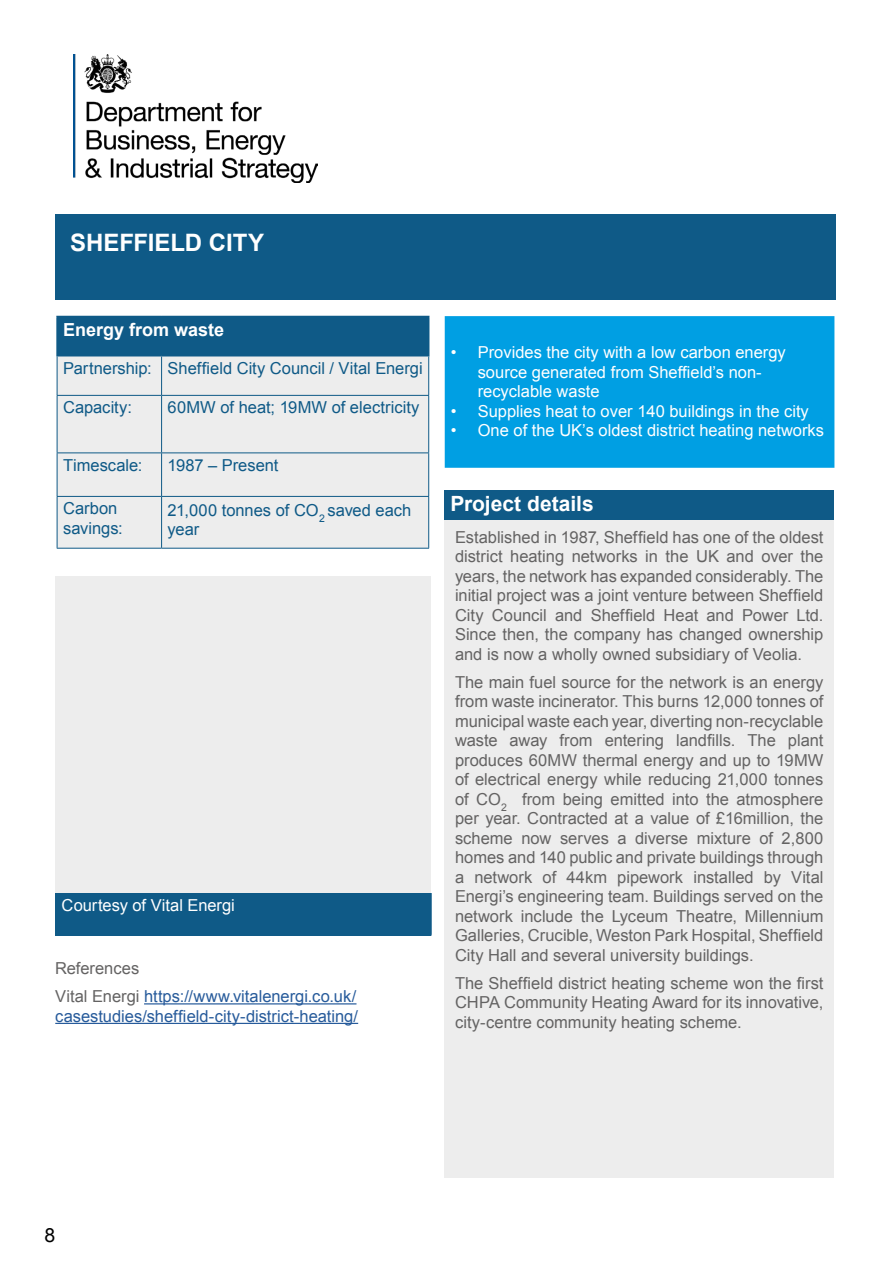
<style>
.page{position:relative;width:893px;height:1263px;background:#fff}
.page>*{position:absolute;margin:0;border:0;box-sizing:border-box;transform-origin:0 0}
.t1{font:700 24px "Arial";letter-spacing:-.005em;color:#fff}
.t2{font:700 21px "Arial";color:#fff}
.t3{font:19.5px "Arial";color:#000}
.t4{font:700 18px "Arial";color:#fff}
.t5{font:16.5px/19.5px "Arial";color:#646363;text-align:justify}
.t6{font:16.5px/19.5px "Arial";color:#fff}
.t7{font:16.5px/19.5px "Arial";color:#0f5a87}
.t8{font:16.5px/28px "Arial";color:#275b9b}
.s1{color:#646363}
</style>
<div class="page">
<img style="left:73px;top:54px;width:245px;height:128px">
<div style="left:55px;top:215px;width:781px;height:85px;background:#0f5a87"></div>
<div style="left:56px;top:576px;width:375px;height:317px;background:#ededed"></div>
<div style="left:56px;top:893px;width:375px;height:42px;background:#0f5a87"></div>
<hr style="left:55px;top:893px;width:1px;height:42px;background:#0f5a87">
<hr style="left:431px;top:893px;width:1px;height:42px;background:#0f5a87">
<hr style="left:55px;top:935px;width:377px;height:1px;background:#0f5a87">
<div style="left:444px;top:490px;width:390px;height:30px;background:#0f5a87"></div>
<div style="left:444px;top:520px;width:390px;height:658px;background:#ededed"></div>
<div style="left:445px;top:316px;width:389px;height:152px;background:#009fe3"></div>
<hr style="left:144px;top:1003px;width:212px;height:1px;background:#275b9b">
<hr style="left:55px;top:1023px;width:303px;height:1px;background:#275b9b">
<div style="left:57px;top:316px;width:372px;height:40px;background:#0f5a87"></div>
<div style="left:58px;top:356px;width:370px;height:192px;background:#ededed"></div>
<hr style="left:428px;top:497px;width:1px;height:51px;background:#0f5a87">
<hr style="left:162px;top:548px;width:267px;height:1px;background:#0f5a87">
<hr style="left:428px;top:453px;width:1px;height:43px;background:#0f5a87">
<hr style="left:57px;top:496px;width:105px;height:1px;background:#0f5a87">
<hr style="left:162px;top:496px;width:267px;height:1px;background:#0f5a87">
<hr style="left:428px;top:396px;width:1px;height:56px;background:#0f5a87">
<hr style="left:57px;top:452px;width:105px;height:1px;background:#0f5a87">
<hr style="left:162px;top:452px;width:267px;height:1px;background:#0f5a87">
<hr style="left:428px;top:356px;width:1px;height:39px;background:#0f5a87">
<hr style="left:57px;top:395px;width:105px;height:1px;background:#0f5a87">
<hr style="left:162px;top:395px;width:267px;height:1px;background:#0f5a87">
<hr style="left:57px;top:356px;width:1px;height:39px;background:#0f5a87">
<hr style="left:161px;top:356px;width:1px;height:39px;background:#0f5a87">
<hr style="left:57px;top:396px;width:1px;height:56px;background:#0f5a87">
<hr style="left:161px;top:396px;width:1px;height:56px;background:#0f5a87">
<hr style="left:57px;top:453px;width:1px;height:43px;background:#0f5a87">
<hr style="left:161px;top:453px;width:1px;height:43px;background:#0f5a87">
<hr style="left:57px;top:497px;width:1px;height:51px;background:#0f5a87">
<hr style="left:161px;top:497px;width:1px;height:51px;background:#0f5a87">
<hr style="left:57px;top:548px;width:105px;height:1px;background:#0f5a87">
<hr style="left:56px;top:316px;width:106px;height:1px;background:#0f5a87">
<hr style="left:56px;top:317px;width:2px;height:38px;background:#0f5a87">
<hr style="left:56px;top:355px;width:106px;height:1px;background:#0f5a87">
<h1 class="t1" style="left:70px;top:226px;width:195px">SHEFFIELD CITY</h1>
<p class="t4" style="left:63px;top:317px;width:163px">Energy from waste</p>
<p class="t7" style="left:63px;top:359px;width:361px">Partnership: Sheffield City Council / Vital Energi</p>
<p class="t7" style="left:63px;top:398px;width:70px">Capacity:</p>
<p class="t7" style="left:168px;top:398px;width:253px">60MW of heat; 19MW of electricity</p>
<p class="t7" style="left:63px;top:455px;width:81px">Timescale:</p>
<p class="t7" style="left:168px;top:455px;width:112px">1987 – Present</p>
<p class="t7" style="left:63px;top:499px;width:61px">Carbon savings:</p>
<p class="t7" style="left:168px;top:500px;width:245px">21,000 tonnes of CO<sub>2</sub> saved each year</p>
<p class="t6" style="left:62px;top:896px;width:175px">Courtesy of Vital Energi</p>
<p class="t8" style="left:55px;top:954px;width:303px"><span class="s1">References<br>Vital Energi</span> https://www.vitalenergi.co.uk/</p>
<p class="t8" style="left:55px;top:1002px;width:304px">casestudies/sheffield-city-district-heating/</p>
<p class="t6" style="left:478px;top:343px;width:310px;text-indent:-27px">• Provides the city with a low carbon energy source generated from Sheffield’s non&shy;recyclable waste</p>
<p class="t6" style="left:451px;top:401px;width:360px">• Supplies heat to over 140 buildings in the city</p>
<p class="t6" style="left:451px;top:421px;width:375px">• One of the UK’s oldest district heating networks</p>
<p class="t2" style="left:450px;top:490px;width:145px">Project details</p>
<p class="t5" style="left:455px;top:527px;width:370px">Established in 1987, Sheffield has one of the oldest district heating networks in the UK and over the years, the network has expanded considerably. The initial project was a joint venture between Sheffield City Council and Sheffield Heat and Power Ltd.<br>Since then, the company has changed ownership and is now a wholly owned subsidiary of Veolia.</p>
<p class="t5" style="left:455px;top:672px;width:370px">The main fuel source for the network is an energy from waste incinerator. This burns 12,000 tonnes of municipal waste each year, diverting non-recyclable waste away from entering landfills. The plant produces 60MW thermal energy and up to 19MW of electrical energy while reducing 21,000 tonnes of CO<sub>2</sub> from being emitted into the atmosphere per year. Contracted at a value of £16million, the scheme now serves a diverse mixture of 2,800 homes and 140 public and private buildings through a network of 44km pipework installed by Vital Energi’s engineering team. Buildings served on the network include the Lyceum Theatre, Millennium Galleries, Crucible, Weston Park Hospital, Sheffield City Hall and several university buildings.</p>
<p class="t5" style="left:455px;top:973px;width:370px">The Sheffield district heating scheme won the first CHPA Community Heating Award for its innovative, city-centre community heating scheme.</p>
<p class="t3" style="left:44px;top:1222px;width:12px">8</p>
</div>
